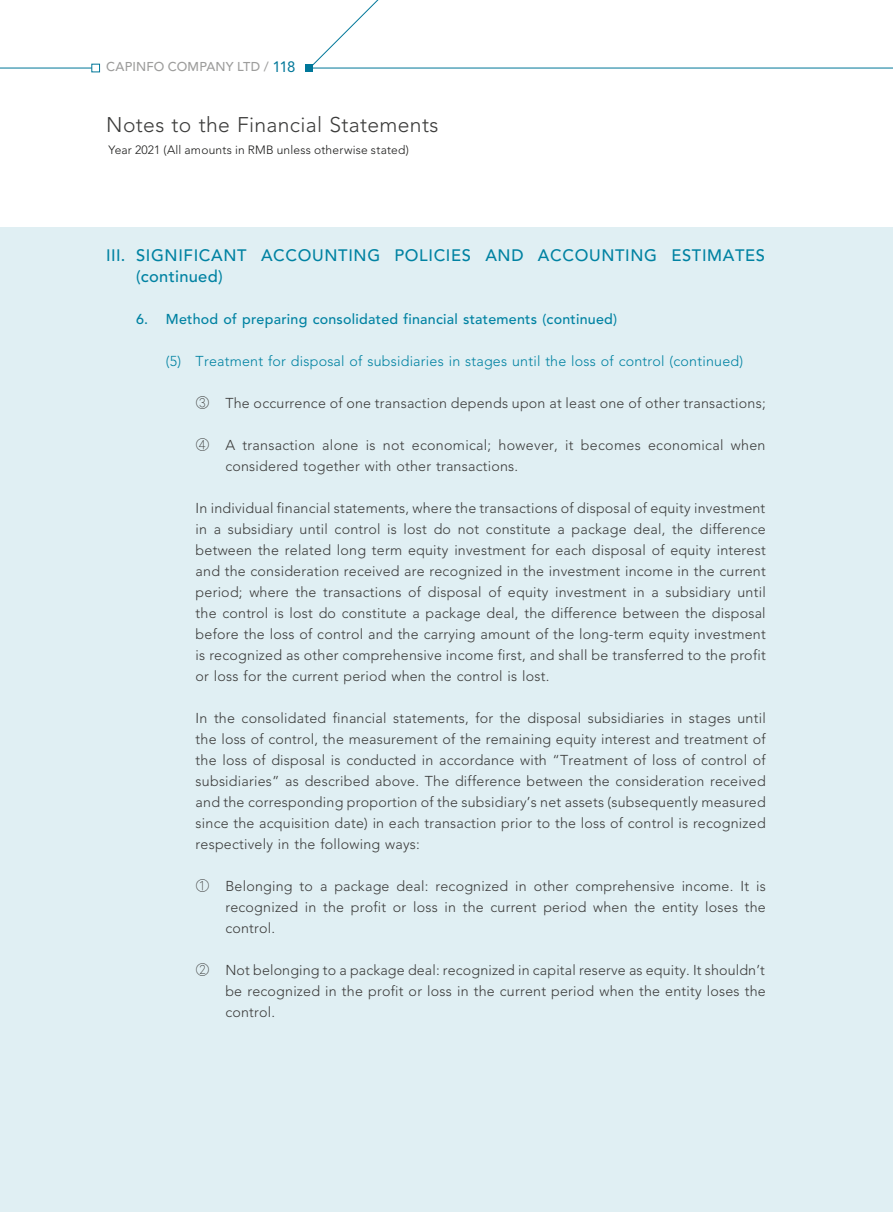
<style>
.page{position:relative;width:893px;height:1212px;background:#fff}
.page>*{position:absolute;margin:0;border:0;box-sizing:border-box;transform-origin:0 0}
.t1{font:300 21.15px "Avenir LT Std";letter-spacing:.015em;color:#3c3c3b}
.t2{font:500 16.5px/21px "Avenir LT Std";letter-spacing:.04em;color:#0082a2}
.t3{font:300 14.25px/21px "Avenir LT Std";letter-spacing:.015em;color:#3c3c3b;text-align:justify}
.t4{font:300 14.25px "Avenir LT Std";letter-spacing:.015em;color:#0082a2}
.t5{font:500 14.25px "Avenir LT Std";letter-spacing:.015em;color:#0082a2}
.t6{font:500 12.75px "Avenir LT Std";letter-spacing:.01em;color:#9d9d9c}
.t7{font:300 12px "Avenir LT Std";letter-spacing:.015em;color:#1c1c1b}
.s1{font-weight:400;font-size:15px;color:#079}
.s2{font-family:"M Hei HK"}
</style>
<div class="page">
<div style="left:0;top:227px;width:893px;height:985px;background:#e0eff3"></div>
<hr style="left:0;top:68px;width:96px;height:1px;background:#079">
<hr style="left:309px;top:68px;width:584px;height:1px;background:#079">
<div style="left:91px;top:64px;width:9px;height:8px;background:#fff;border:1px solid #079"></div>
<div style="left:305px;top:64px;width:8px;height:8px;background:#079"></div>
<svg style="left:313px;top:0;width:87px;height:69px"></svg>
<p class="t6" style="left:106px;top:60px;width:191px">CAPINFO COMPANY LTD / <span class="s1">118</span></p>
<h1 class="t1" style="left:106px;top:112px;width:334px">Notes to the Financial Statements</h1>
<p class="t7" style="left:108px;top:143px;width:302px">Year 2021 (All amounts in RMB unless otherwise stated)</p>
<p class="t2" style="left:136px;top:245px;width:631px;text-indent:-30px">III. SIGNIFICANT ACCOUNTING POLICIES AND ACCOUNTING ESTIMATES (continued)</p>
<p class="t5" style="left:136px;top:311px;width:483px">6. Method of preparing consolidated financial statements (continued)</p>
<p class="t4" style="left:166px;top:353px;width:579px">(5) Treatment for disposal of subsidiaries in stages until the loss of control (continued)</p>
<p class="t3" style="left:196px;top:393px;width:572px"><span class="s2">③</span> The occurrence of one transaction depends upon at least one of other transactions;</p>
<p class="t3" style="left:225px;top:435px;width:542px;text-indent:-30px"><span class="s2">④</span> A transaction alone is not economical; however, it becomes economical when considered together with other transactions.</p>
<p class="t3" style="left:196px;top:498px;width:572px">In individual financial statements, where the transactions of disposal of equity investment in a subsidiary until control is lost do not constitute a package deal, the difference between the related long term equity investment for each disposal of equity interest and the consideration received are recognized in the investment income in the current period; where the transactions of disposal of equity investment in a subsidiary until the control is lost do constitute a package deal, the difference between the disposal before the loss of control and the carrying amount of the long-term equity investment is recognized as other comprehensive income first, and shall be transferred to the profit or loss for the current period when the control is lost.</p>
<p class="t3" style="left:196px;top:708px;width:572px">In the consolidated financial statements, for the disposal subsidiaries in stages until the loss of control, the measurement of the remaining equity interest and treatment of the loss of disposal is conducted in accordance with “Treatment of loss of control of subsidiaries” as described above. The difference between the consideration received and the corresponding proportion of the subsidiary’s net assets (subsequently measured since the acquisition date) in each transaction prior to the loss of control is recognized respectively in the following ways:</p>
<p class="t3" style="left:225px;top:876px;width:542px;text-indent:-30px"><span class="s2">①</span> Belonging to a package deal: recognized in other comprehensive income. It is recognized in the profit or loss in the current period when the entity loses the control.</p>
<p class="t3" style="left:225px;top:960px;width:542px;text-indent:-30px"><span class="s2">②</span> Not belonging to a package deal: recognized in capital reserve as equity. It shouldn’t be recognized in the profit or loss in the current period when the entity loses the control.</p>
</div>
